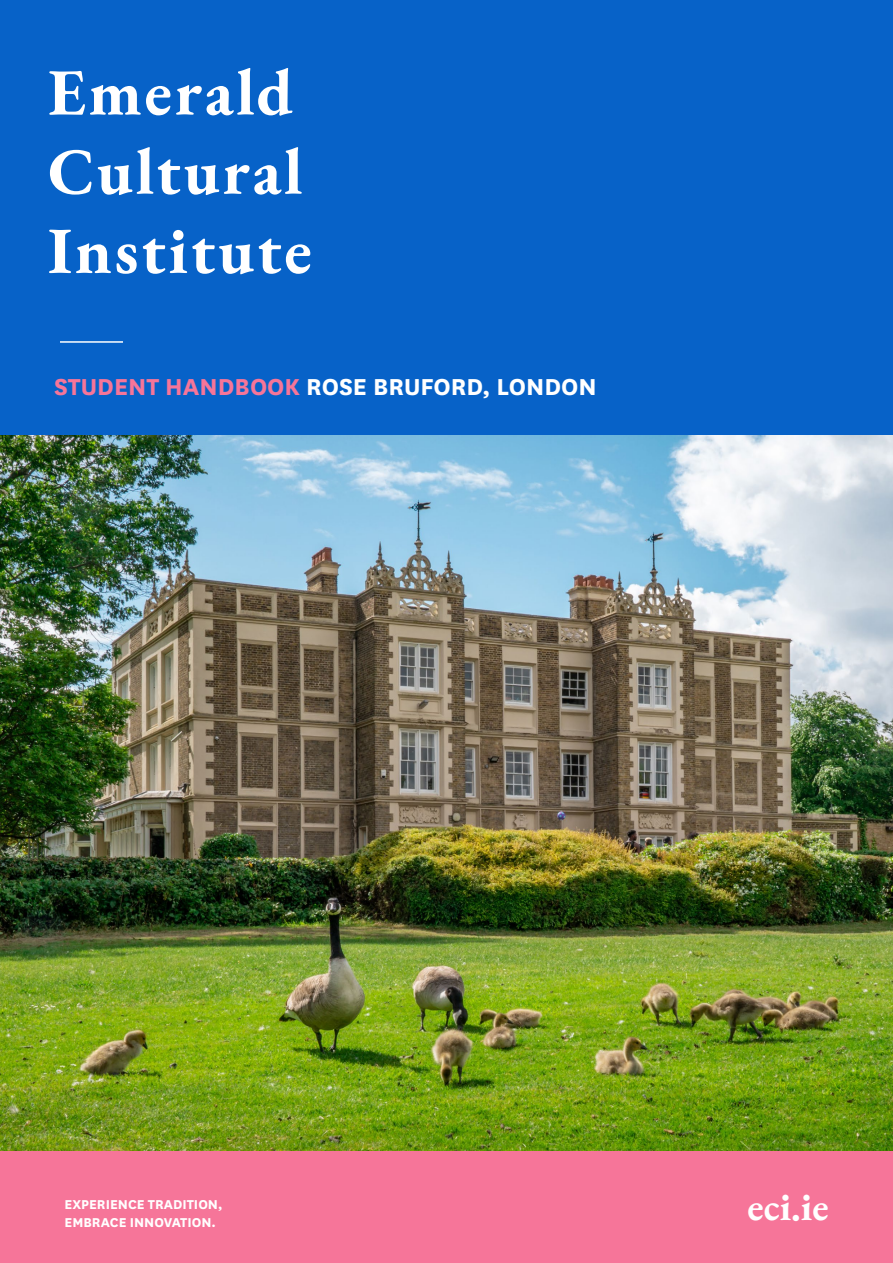
<style>
.page{position:relative;width:893px;height:1263px;background:#fff}
.page>*{position:absolute;margin:0;border:0;box-sizing:border-box;transform-origin:0 0}
.t1{font:700 66px/79.2px "EB Garamond";letter-spacing:.04em;color:#fff}
.t2{font:700 39px "EB Garamond";color:#fff}
.t3{font:700 27px "National";color:#fff}
.t4{font:700 15px/18px "National";color:#fff}
.s1{color:#f67599}
</style>
<div class="page">
<div style="left:0;top:0;width:893px;height:435px;background:#0762c8"></div>
<div style="left:0;top:1150px;width:893px;height:113px;background:#f67599"></div>
<img style="left:0;top:435px;width:893px;height:715px">
<hr style="left:60px;top:341px;width:63px;height:2px;background:#fff">
<h1 class="t1" style="left:48px;top:53px;width:265px">Emerald<br>Cultural<br>Institute</h1>
<h3 class="t3" style="left:54px;top:367px;width:544px"><span class="s1">STUDENT HANDBOOK</span> ROSE BRUFORD, LONDON</h3>
<p class="t4" style="left:64px;top:1194px;width:159px">EXPERIENCE TRADITION,<br>EMBRACE INNOVATION.</p>
<h2 class="t2" style="left:747px;top:1181px;width:83px">eci.ie</h2>
</div>
